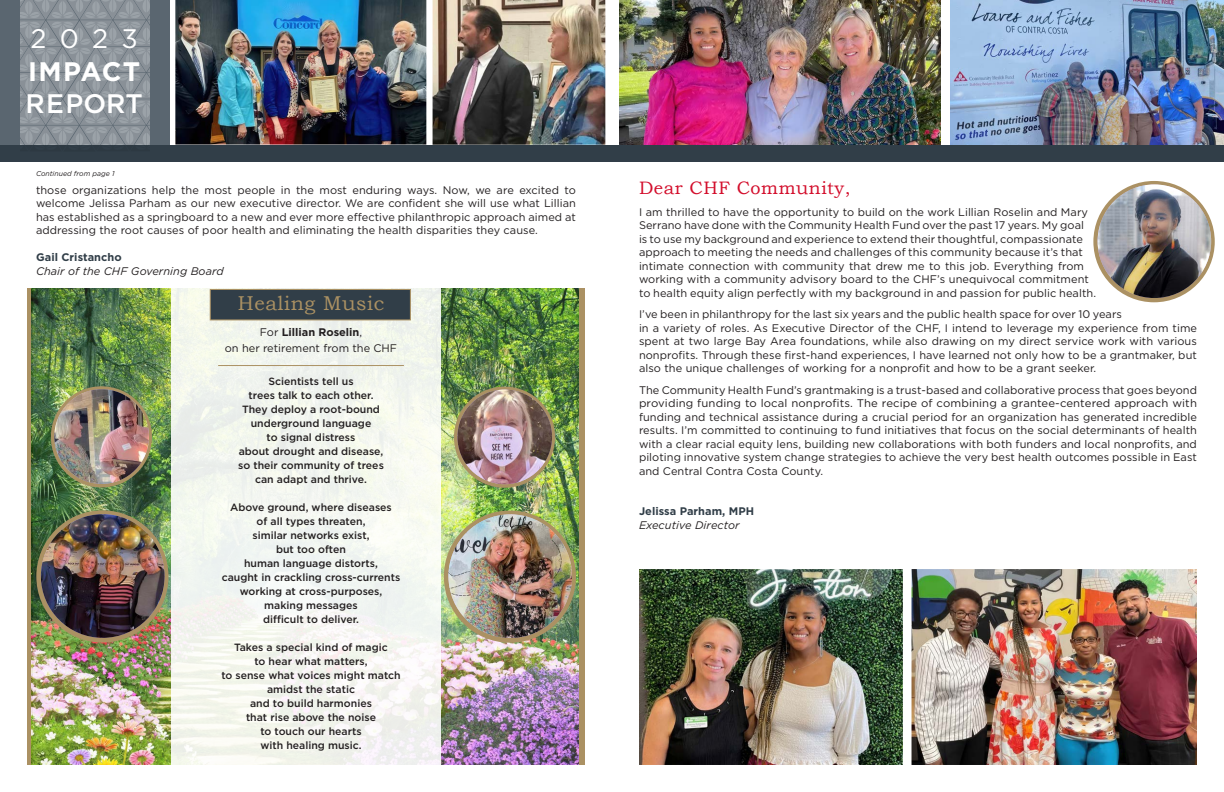
<style>
.page{position:relative;width:1224px;height:792px;background:#fff}
.page>*{position:absolute;margin:0;border:0;box-sizing:border-box;transform-origin:0 0}
.t1{font:700 26.8px "Gotham";letter-spacing:.05em;color:#fff}
.t2{font:500 26.8px "Gotham";color:#fff}
.t3{font:26.8px "Gotham";color:#fff}
.t4{font:20px "Bookman Old Style";letter-spacing:.03em;color:#ab9163}
.t5{font:18px "Bookman Old Style";letter-spacing:.03em;color:#d30d2b}
.t6{font:11px/13.5px "Gotham";letter-spacing:.005em;color:#231f20;text-align:justify}
.t7{font:italic 11px "Gotham";letter-spacing:.005em;color:#231f20}
.t8{font:700 11px "Gotham";letter-spacing:.005em;color:#313e48}
.t9{font:700 11px "Gotham";color:#231f20}
.t10{font:500 10.5px "Gotham";color:#231f20}
.t11{font:italic 7px "Gotham";color:#231f20}
.s1{font-weight:400}
</style>
<div class="page">
<svg style="left:27px;top:289px;width:5px;height:476px;background:#9a8b5b"></svg>
<img style="left:950px;top:0;width:274px;height:145px">
<div style="left:612px;top:145px;width:612px;height:16px;background:#313e48"></div>
<div style="left:0;top:0;width:169px;height:145px;background:#5a6670"></div>
<svg style="left:20px;top:0;width:129px;height:145px;background:#8c939a"></svg>
<img style="left:175px;top:0;width:251px;height:145px">
<div style="left:0;top:145px;width:612px;height:16px;background:#313e48"></div>
<img style="left:433px;top:0;width:172px;height:145px">
<svg style="left:1093px;top:181px;width:122px;height:121px"></svg>
<img style="left:1098px;top:184px;width:113px;height:114px;border-radius:57px">
<img style="left:32px;top:289px;width:547px;height:476px">
<div style="left:171px;top:289px;width:270px;height:476px;background:#f3f6f0"></div>
<div style="left:210px;top:289px;width:201px;height:31px;background:#313e48;border:1px solid #ab9163"></div>
<hr style="left:218px;top:365px;width:186px;height:1px;background:#ab9163">
<div style="left:579px;top:289px;width:6px;height:476px;background:#ab9163"></div>
<div style="left:444px;top:511px;width:132px;height:132px;background:#ab9163;border-radius:50%"></div>
<img style="left:448px;top:514px;width:124px;height:124px;border-radius:62px">
<svg style="left:454px;top:387px;width:101px;height:101px"></svg>
<img style="left:457px;top:390px;width:95px;height:94px;border-radius:47px">
<div style="left:36px;top:510px;width:132px;height:133px;background:#ab9163;border-radius:50%"></div>
<img style="left:41px;top:514px;width:124px;height:124px;border-radius:62px">
<div style="left:51px;top:386px;width:101px;height:101px;background:#ab9163;border-radius:50%"></div>
<img style="left:54px;top:389px;width:95px;height:95px;border-radius:47px">
<img style="left:619px;top:0;width:322px;height:145px">
<img style="left:639px;top:569px;width:264px;height:196px">
<img style="left:912px;top:569px;width:285px;height:196px">
<p class="t3" style="left:30px;top:22px;width:109px">2023</p>
<p class="t1" style="left:28px;top:53px;width:114px">IMPACT</p>
<p class="t2" style="left:26px;top:86px;width:119px">REPORT</p>
<p class="t11" style="left:36px;top:169px;width:80px">Continued from page 1</p>
<p class="t6" style="left:36px;top:183px;width:541px">those organizations help the most people in the most enduring ways. Now, we are excited to welcome Jelissa Parham as our new executive director. We are confident she will use what Lillian has established as a springboard to a new and ever more effective philanthropic approach aimed at addressing the root causes of poor health and eliminating the health disparities they cause.</p>
<p class="t8" style="left:36px;top:250px;width:87px">Gail Cristancho</p>
<p class="t7" style="left:36px;top:264px;width:189px">Chair of the CHF Governing Board</p>
<p class="t4" style="left:238px;top:290px;width:148px">Healing Music</p>
<p class="t9" style="left:260px;top:325px;width:104px"><span class="s1">For</span> Lillian Roselin<span class="s1">,</span></p>
<p class="t6" style="left:225px;top:341px;width:174px">on her retirement from the CHF</p>
<p class="t10" style="left:268px;top:375px;width:87px">Scientists tell us</p>
<p class="t10" style="left:249px;top:389px;width:126px">trees talk to each other.</p>
<p class="t10" style="left:242px;top:403px;width:139px">They deploy a root-bound</p>
<p class="t10" style="left:251px;top:417px;width:122px">underground language</p>
<p class="t10" style="left:267px;top:431px;width:90px">to signal distress</p>
<p class="t10" style="left:239px;top:445px;width:146px">about drought and disease,</p>
<p class="t10" style="left:238px;top:459px;width:147px">so their community of trees</p>
<p class="t10" style="left:255px;top:473px;width:113px">can adapt and thrive.</p>
<p class="t10" style="left:230px;top:501px;width:163px">Above ground, where diseases</p>
<p class="t10" style="left:257px;top:515px;width:110px">of all types threaten,</p>
<p class="t10" style="left:253px;top:529px;width:119px">similar networks exist,</p>
<p class="t10" style="left:276px;top:543px;width:71px">but too often</p>
<p class="t10" style="left:244px;top:557px;width:135px">human language distorts,</p>
<p class="t10" style="left:222px;top:571px;width:180px">caught in crackling cross-currents</p>
<p class="t10" style="left:240px;top:585px;width:144px">working at cross-purposes,</p>
<p class="t10" style="left:264px;top:599px;width:95px">making messages</p>
<p class="t10" style="left:263px;top:613px;width:98px">difficult to deliver.</p>
<p class="t10" style="left:234px;top:641px;width:155px">Takes a special kind of magic</p>
<p class="t10" style="left:254px;top:655px;width:115px">to hear what matters,</p>
<p class="t10" style="left:221px;top:669px;width:181px">to sense what voices might match</p>
<p class="t10" style="left:267px;top:683px;width:90px">amidst the static</p>
<p class="t10" style="left:250px;top:697px;width:123px">and to build harmonies</p>
<p class="t10" style="left:246px;top:711px;width:132px">that rise above the noise</p>
<p class="t10" style="left:260px;top:725px;width:103px">to touch our hearts</p>
<p class="t10" style="left:260px;top:739px;width:103px">with healing music.</p>
<p class="t5" style="left:639px;top:176px;width:213px">Dear CHF Community,</p>
<p class="t6" style="left:639px;top:205px;width:459px;text-align:left">I am thrilled to have the opportunity to build on the work Lillian Roselin and Mary Serrano have done with the Community Health Fund over the past 17 years. My goal<br>is to use my background and experience to extend their thoughtful, compassionate approach to meeting the needs and challenges of this community because it’s that intimate connection with community that drew me to this job. Everything from working with a community advisory board to the CHF’s unequivocal commitment to health equity align perfectly with my background in and passion for public health.</p>
<p class="t6" style="left:639px;top:307px;width:560px;text-align:left">I’ve been in philanthropy for the last six years and the public health space for over 10 years<br>in a variety of roles. As Executive Director of the CHF, I intend to leverage my experience from time spent at two large Bay Area foundations, while also drawing on my direct service work with various nonprofits. Through these first-hand experiences, I have learned not only how to be a grantmaker, but also the unique challenges of working for a nonprofit and how to be a grant seeker.</p>
<p class="t6" style="left:639px;top:383px;width:560px">The Community Health Fund’s grantmaking is a trust-based and collaborative process that goes beyond providing funding to local nonprofits. The recipe of combining a grantee-centered approach with funding and technical assistance during a crucial period for an organization has generated incredible results. I’m committed to continuing to fund initiatives that focus on the social determinants of health with a clear racial equity lens, building new collaborations with both funders and local nonprofits, and piloting innovative system change strategies to achieve the very best health outcomes possible in East and Central Contra Costa County.</p>
<p class="t8" style="left:639px;top:504px;width:117px">Jelissa Parham, MPH</p>
<p class="t7" style="left:639px;top:518px;width:102px">Executive Director</p>
</div>
